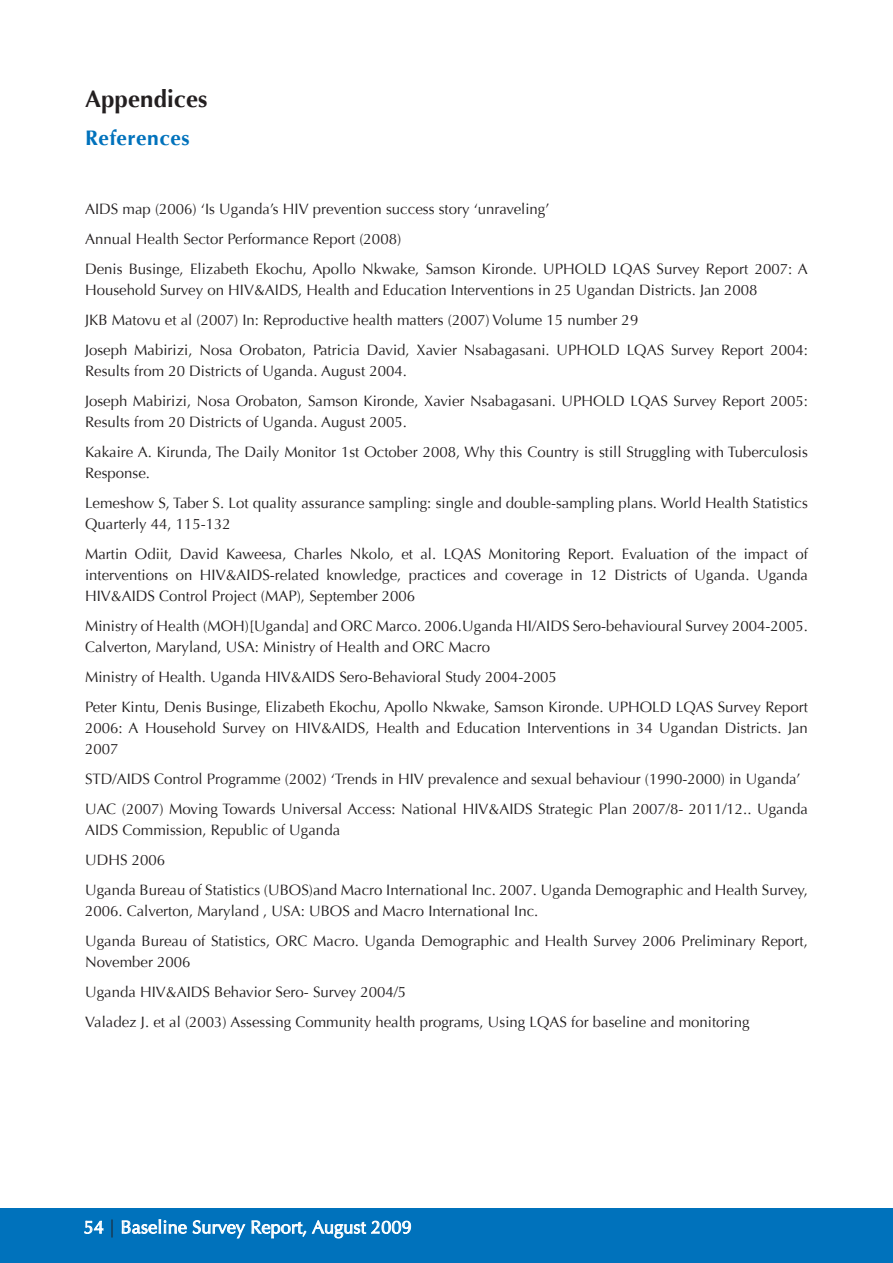
<style>
.page{position:relative;width:893px;height:1263px;background:#fff}
.page>*{position:absolute;margin:0;border:0;box-sizing:border-box;transform-origin:0 0}
.t1{font:700 24px "Optima";letter-spacing:.005em;color:#231f20}
.t2{font:700 21px "Optima";letter-spacing:.025em;color:#0072bc}
.t3{font:18px "Optima";letter-spacing:.01em;color:#fff}
.t4{font:15px/30px "Optima";color:#231f20}
.s1{color:#231f20}
</style>
<div class="page">
<div style="left:0;top:1208px;width:893px;height:55px;background:#0072bc"></div>
<svg style="left:84px;top:1220px;width:20px;height:14px"></svg>
<svg style="left:122px;top:1219px;width:289px;height:20px"></svg>
<h1 class="t1" style="left:85px;top:85px;width:124px">Appendices</h1>
<h2 class="t2" style="left:85px;top:126px;width:106px">References</h2>
<p class="t4" style="left:85px;top:194px;width:724px">AIDS map (2006) ‘Is Uganda’s HIV prevention success story ‘unraveling’<br>Annual Health Sector Performance Report (2008)<br>Denis Businge, Elizabeth Ekochu, Apollo Nkwake, Samson Kironde. UPHOLD LQAS Survey Report 2007: A</p>
<p class="t4" style="left:85px;top:275px;width:724px">Household Survey on HIV&amp;AIDS, Health and Education Interventions in 25 Ugandan Districts. Jan 2008<br>JKB Matovu et al (2007) In: Reproductive health matters (2007) Volume 15 number 29<br>Joseph Mabirizi, Nosa Orobaton, Patricia David, Xavier Nsabagasani. UPHOLD LQAS Survey Report 2004:</p>
<p class="t4" style="left:85px;top:356px;width:724px">Results from 20 Districts of Uganda. August 2004.<br>Joseph Mabirizi, Nosa Orobaton, Samson Kironde, Xavier Nsabagasani. UPHOLD LQAS Survey Report 2005:</p>
<p class="t4" style="left:85px;top:407px;width:724px">Results from 20 Districts of Uganda. August 2005.<br>Kakaire A. Kirunda, The Daily Monitor 1st October 2008, Why this Country is still Struggling with Tuberculosis</p>
<p class="t4" style="left:85px;top:458px;width:724px">Response.<br>Lemeshow S, Taber S. Lot quality assurance sampling: single and double-sampling plans. World Health Statistics</p>
<p class="t4" style="left:85px;top:509px;width:724px">Quarterly 44, 115-132<br>Martin Odiit, David Kaweesa, Charles Nkolo, et al. LQAS Monitoring Report. Evaluation of the impact of</p>
<p class="t4" style="left:85px;top:565px;width:724px;line-height:21px">interventions on HIV&amp;AIDS-related knowledge, practices and coverage in 12 Districts of Uganda. Uganda<br>HIV&amp;AIDS Control Project (MAP), September 2006</p>
<p class="t4" style="left:85px;top:616px;width:724px;line-height:21px">Ministry of Health (MOH)[Uganda] and ORC Marco. 2006.Uganda HI/AIDS Sero-behavioural Survey 2004-2005.<br>Calverton, Maryland, USA: Ministry of Health and ORC Macro</p>
<p class="t4" style="left:85px;top:662px;width:724px">Ministry of Health. Uganda HIV&amp;AIDS Sero-Behavioral Study 2004-2005<br>Peter Kintu, Denis Businge, Elizabeth Ekochu, Apollo Nkwake, Samson Kironde. UPHOLD LQAS Survey Report</p>
<p class="t4" style="left:85px;top:718px;width:724px;line-height:21px">2006: A Household Survey on HIV&amp;AIDS, Health and Education Interventions in 34 Ugandan Districts. Jan<br>2007</p>
<p class="t4" style="left:85px;top:764px;width:724px">STD/AIDS Control Programme (2002) ‘Trends in HIV prevalence and sexual behaviour (1990-2000) in Uganda’<br>UAC (2007) Moving Towards Universal Access: National HIV&amp;AIDS Strategic Plan 2007/8- 2011/12.. Uganda</p>
<p class="t4" style="left:85px;top:815px;width:724px">AIDS Commission, Republic of Uganda<br>UDHS 2006<br>Uganda Bureau of Statistics (UBOS)and Macro International Inc. 2007. Uganda Demographic and Health Survey,</p>
<p class="t4" style="left:85px;top:896px;width:724px">2006. Calverton, Maryland , USA: UBOS and Macro International Inc.<br>Uganda Bureau of Statistics, ORC Macro. Uganda Demographic and Health Survey 2006 Preliminary Report,</p>
<p class="t4" style="left:85px;top:947px;width:666px">November 2006<br>Uganda HIV&amp;AIDS Behavior Sero- Survey 2004/5<br>Valadez J. et al (2003) Assessing Community health programs, Using LQAS for baseline and monitoring</p>
<p class="t3" style="left:84px;top:1217px;width:329px">54 <span class="s1">|</span> Baseline Survey Report, August 2009</p>
</div>
